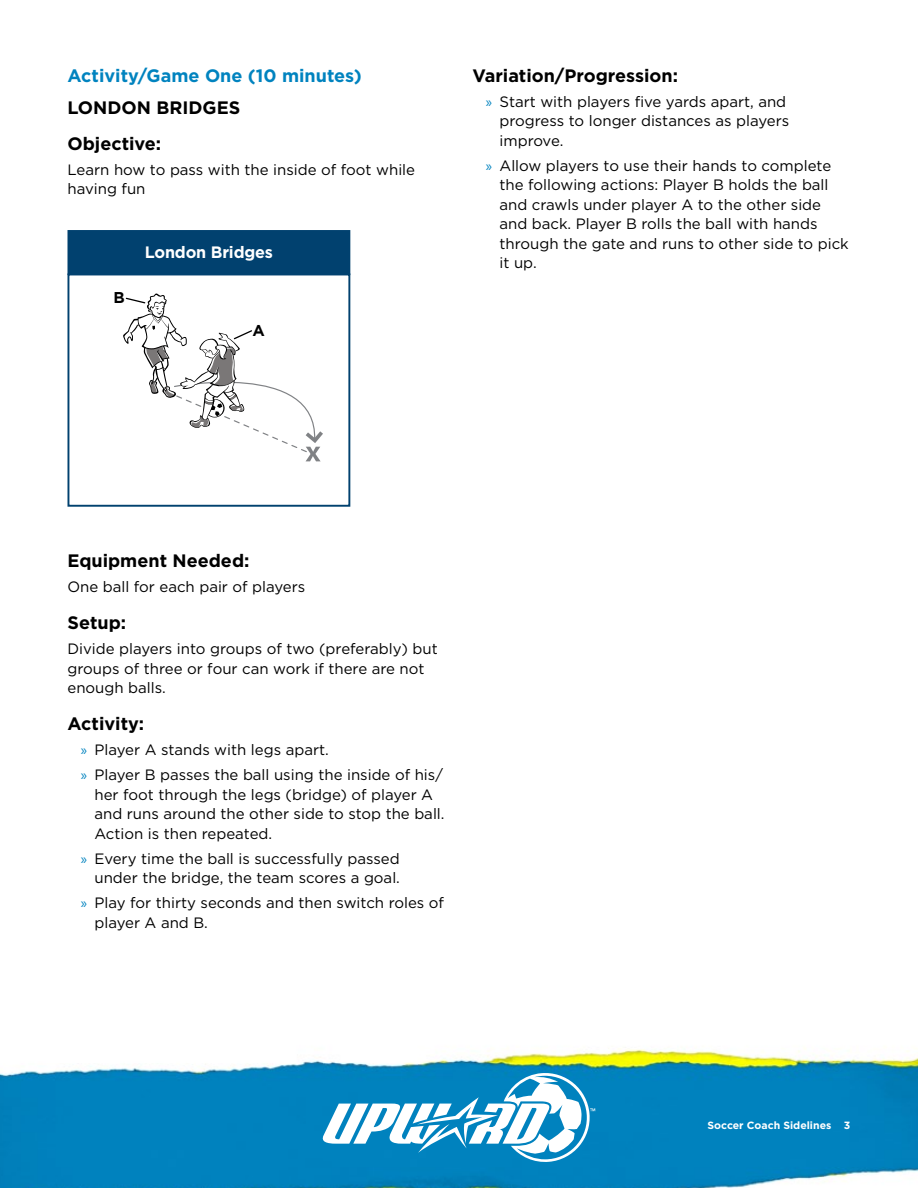
<style>
.page{position:relative;width:918px;height:1188px;background:#fff}
.page>*{position:absolute;margin:0;border:0;box-sizing:border-box;transform-origin:0 0}
.t1{font:700 18px/36px "Gotham";color:#000}
.t2{font:700 18px "Gotham";color:#0083bf}
.t3{font:700 16.5px "Gotham";letter-spacing:-.01em;color:#fff}
.t4{font:700 15.6px "Gotham HTF";color:#000}
.t5{font:15px/19.5px "Gotham";color:#000}
.t6{font:700 10.5px "Gotham";color:#fff}
.s1{font-family:"Myriad Pro";color:#0083bf}
</style>
<div class="page">
<img style="left:0;top:1048px;width:918px;height:140px">
<svg style="left:323px;top:1073px;width:272px;height:89px"></svg>
<div style="left:67px;top:273px;width:283px;height:234px;border:2px solid #01416f"></div>
<div style="left:67px;top:230px;width:283px;height:45px;background:#01416f"></div>
<svg style="left:123px;top:293px;width:200px;height:168px"></svg>
<p class="t2" style="left:68px;top:64px;width:296px">Activity/Game One (10 minutes)</p>
<p class="t1" style="left:68px;top:89px;width:174px">LONDON BRIDGES<br>Objective:</p>
<p class="t5" style="left:68px;top:159px;width:349px">Learn how to pass with the inside of foot while having fun</p>
<p class="t4" style="left:114px;top:289px;width:13px">B</p>
<p class="t3" style="left:145px;top:241px;width:130px">London Bridges</p>
<p class="t4" style="left:253px;top:322px;width:14px">A</p>
<p class="t1" style="left:472px;top:57px;width:207px">Variation/Progression:</p>
<p class="t5" style="left:499px;top:91px;width:291px;text-indent:-14px"><span class="s1">»</span> Start with players five yards apart, and progress to longer distances as players improve.</p>
<p class="t5" style="left:499px;top:155px;width:351px;text-indent:-14px"><span class="s1">»</span> Allow players to use their hands to complete the following actions: Player B holds the ball and crawls under player A to the other side and back. Player B rolls the ball with hands through the gate and runs to other side to pick it up.</p>
<p class="t1" style="left:68px;top:543px;width:183px">Equipment Needed:</p>
<p class="t5" style="left:68px;top:577px;width:239px">One ball for each pair of players</p>
<p class="t1" style="left:68px;top:605px;width:60px">Setup:</p>
<p class="t5" style="left:68px;top:639px;width:372px">Divide players into groups of two (preferably) but groups of three or four can work if there are not enough balls.</p>
<p class="t1" style="left:68px;top:706px;width:78px">Activity:</p>
<p class="t5" style="left:81px;top:737px;width:363px;line-height:24.9px"><span class="s1">»</span> Player A stands with legs apart.<br><span class="s1">»</span> Player B passes the ball using the inside of his/</p>
<p class="t5" style="left:94px;top:784px;width:352px">her foot through the legs (bridge) of player A and runs around the other side to stop the ball.<br>Action is then repeated.</p>
<p class="t5" style="left:81px;top:848px;width:320px;text-align:right"><span class="s1">»</span> Every time the ball is successfully passed under the bridge, the team scores a goal.</p>
<p class="t5" style="left:94px;top:893px;width:351px;text-indent:-14px"><span class="s1">»</span> Play for thirty seconds and then switch roles of player A and B.</p>
<p class="t6" style="left:708px;top:1118px;width:144px">Soccer Coach Sidelines 3</p>
</div>
